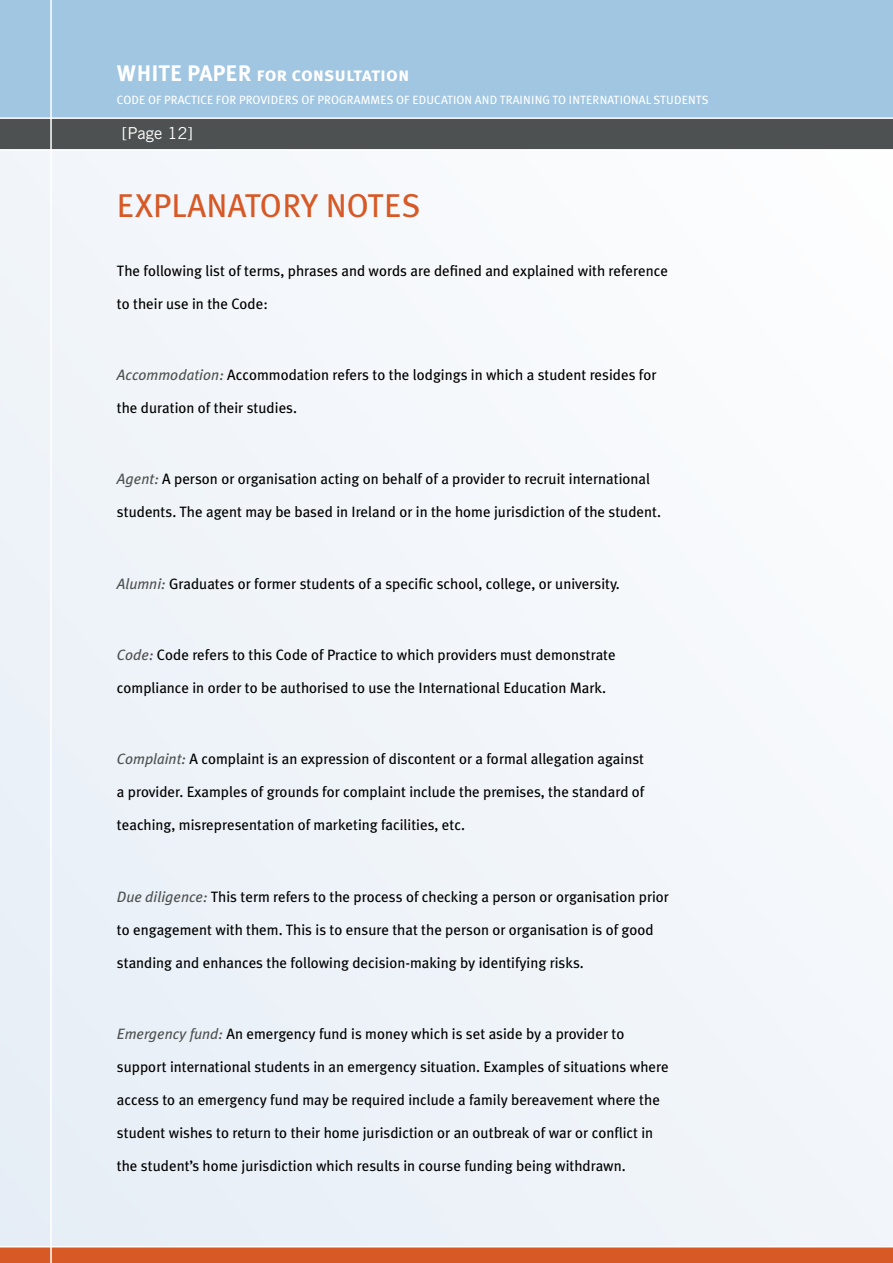
<style>
.page{position:relative;width:893px;height:1263px;background:#fff}
.page>*{position:absolute;margin:0;border:0;box-sizing:border-box;transform-origin:0 0}
.t1{font:33px "Meta Plus";color:#d65926}
.t2{font:19.5px "Meta Plus Bold Caps";color:#fff}
.t3{font:16.5px "Trade Gothic";color:#fff}
.t4{font:15px "Meta Plus";color:#000}
.t5{font:12px "Meta Plus";color:#fff}
.s1{font-size:22.5px}
.s2{font-style:italic;color:#4e5151}
</style>
<div class="page">
<div style="left:0;top:133px;width:893px;height:1130px;background:#f1f5fa"></div>
<div style="left:0;top:0;width:893px;height:128px;background:#a0c6e2"></div>
<svg style="left:0;top:117px;width:893px;height:34px;background:#606364"></svg>
<svg style="left:0;top:1246px;width:893px;height:17px;background:#d96739"></svg>
<hr style="left:50px;top:0;width:2px;height:1263px;background:#fff">
<h2 class="t2" style="left:117px;top:63px;width:294px"><span class="s1">WHITE PAPER</span> for consultation</h2>
<p class="t5" style="left:117px;top:93px;width:593px">CODE OF PRACTICE FOR PROVIDERS OF PROGRAMMES OF EDUCATION AND TRAINING TO INTERNATIONAL STUDENTS</p>
<p class="t3" style="left:122px;top:124px;width:73px">[Page 12]</p>
<h1 class="t1" style="left:117px;top:187px;width:305px">EXPLANATORY NOTES</h1>
<p class="t4" style="left:117px;top:262px;width:552px">The following list of terms, phrases and words are defined and explained with reference</p>
<p class="t4" style="left:117px;top:295px;width:153px">to their use in the Code:</p>
<p class="t4" style="left:117px;top:366px;width:541px"><span class="s2">Accommodation:</span> Accommodation refers to the lodgings in which a student resides for</p>
<p class="t4" style="left:117px;top:399px;width:182px">the duration of their studies.</p>
<p class="t4" style="left:117px;top:470px;width:535px"><span class="s2">Agent:</span> A person or organisation acting on behalf of a provider to recruit international</p>
<p class="t4" style="left:117px;top:503px;width:546px">students. The agent may be based in Ireland or in the home jurisdiction of the student.</p>
<p class="t4" style="left:117px;top:575px;width:504px"><span class="s2">Alumni:</span> Graduates or former students of a specific school, college, or university.</p>
<p class="t4" style="left:117px;top:646px;width:500px"><span class="s2">Code:</span> Code refers to this Code of Practice to which providers must demonstrate</p>
<p class="t4" style="left:117px;top:679px;width:491px">compliance in order to be authorised to use the International Education Mark.</p>
<p class="t4" style="left:117px;top:750px;width:529px"><span class="s2">Complaint:</span> A complaint is an expression of discontent or a formal allegation against</p>
<p class="t4" style="left:117px;top:783px;width:529px">a provider. Examples of grounds for complaint include the premises, the standard of</p>
<p class="t4" style="left:117px;top:816px;width:350px">teaching, misrepresentation of marketing facilities, etc.</p>
<p class="t4" style="left:117px;top:888px;width:554px"><span class="s2">Due diligence:</span> This term refers to the process of checking a person or organisation prior</p>
<p class="t4" style="left:117px;top:921px;width:538px">to engagement with them. This is to ensure that the person or organisation is of good</p>
<p class="t4" style="left:117px;top:954px;width:468px">standing and enhances the following decision-making by identifying risks.</p>
<p class="t4" style="left:117px;top:1025px;width:509px"><span class="s2">Emergency fund:</span> An emergency fund is money which is set aside by a provider to</p>
<p class="t4" style="left:117px;top:1058px;width:553px">support international students in an emergency situation. Examples of situations where</p>
<p class="t4" style="left:117px;top:1091px;width:544px">access to an emergency fund may be required include a family bereavement where the</p>
<p class="t4" style="left:117px;top:1124px;width:538px">student wishes to return to their home jurisdiction or an outbreak of war or conflict in</p>
<p class="t4" style="left:117px;top:1157px;width:510px">the student’s home jurisdiction which results in course funding being withdrawn.</p>
</div>
